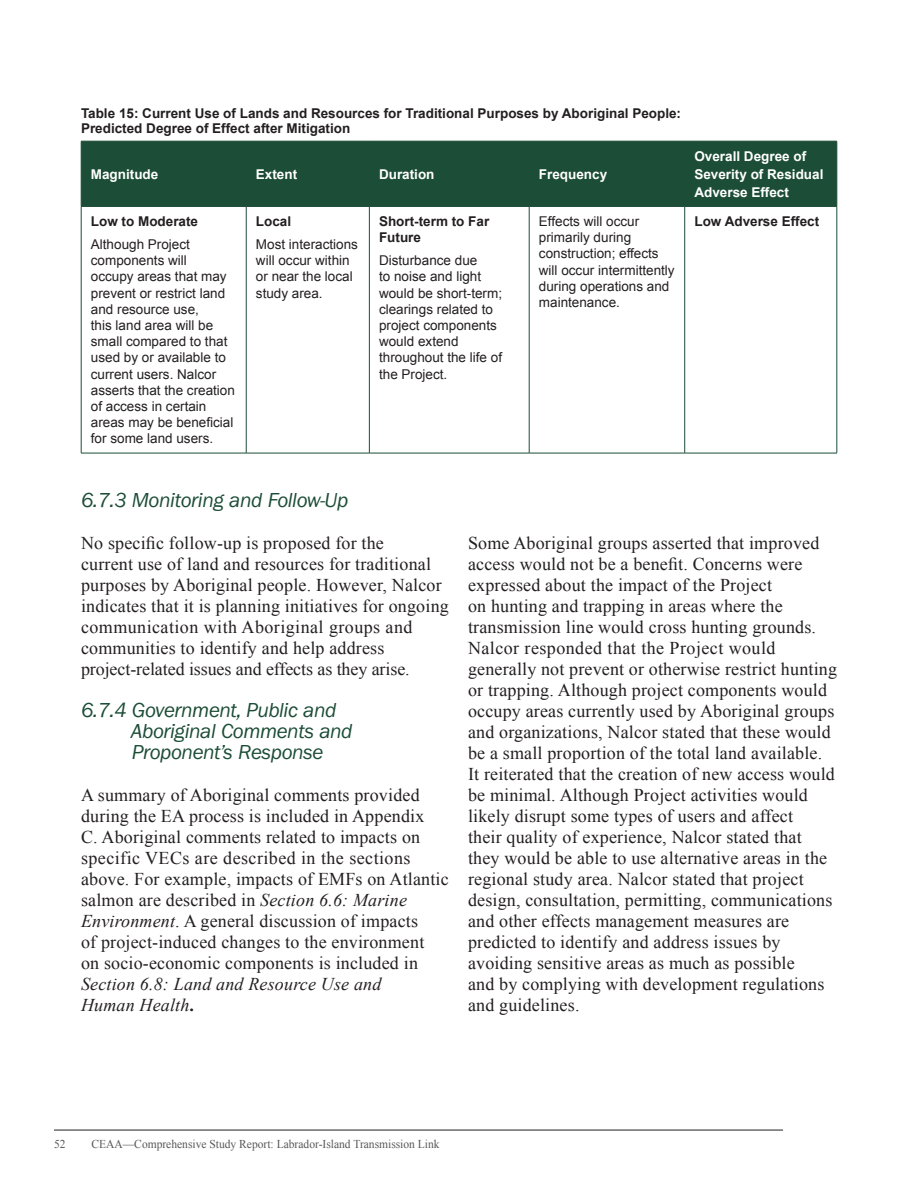
<style>
.page{position:relative;width:918px;height:1188px;background:#fff}
.page>*{position:absolute;margin:0;border:0;box-sizing:border-box;transform-origin:0 0}
.t1{font:italic 21px/21px "ITC Franklin Gothic Std";letter-spacing:-.02em;color:#1c4d36}
.t2{font:18px/21px "Times New Roman";letter-spacing:.01em;color:#231f20}
.t3{font:italic 18px/21px "Times New Roman";letter-spacing:.01em;color:#231f20}
.t4{font:13.5px/16.2px "Arial";color:#231f20}
.t5{font:700 13.5px/15px "Arial";color:#231f20}
.t6{font:700 13.5px/18px "Arial";color:#fff}
.t7{font:12px "Times New Roman";color:#57585a;scale:.96 1}
.s1{font-style:italic}
.s2{font-weight:700;font-style:normal}
</style>
<div class="page">
<hr style="left:54px;top:1130px;width:729px;height:1px;background:#231f20">
<div style="left:82px;top:142px;width:755px;height:64px;background:#1c4d36"></div>
<hr style="left:81px;top:141px;width:165px;height:1px;background:#1c4d36">
<hr style="left:81px;top:141px;width:1px;height:65px;background:#1c4d36">
<hr style="left:81px;top:206px;width:165px;height:1px;background:#1c4d36">
<hr style="left:246px;top:141px;width:123px;height:1px;background:#1c4d36">
<hr style="left:246px;top:141px;width:1px;height:65px;background:#1c4d36">
<hr style="left:246px;top:206px;width:123px;height:1px;background:#1c4d36">
<hr style="left:369px;top:141px;width:160px;height:1px;background:#1c4d36">
<hr style="left:369px;top:141px;width:1px;height:65px;background:#1c4d36">
<hr style="left:369px;top:206px;width:160px;height:1px;background:#1c4d36">
<hr style="left:529px;top:141px;width:156px;height:1px;background:#1c4d36">
<hr style="left:529px;top:141px;width:1px;height:65px;background:#1c4d36">
<hr style="left:529px;top:206px;width:156px;height:1px;background:#1c4d36">
<hr style="left:685px;top:141px;width:152px;height:1px;background:#1c4d36">
<hr style="left:684px;top:141px;width:1px;height:65px;background:#1c4d36">
<hr style="left:837px;top:141px;width:1px;height:65px;background:#1c4d36">
<hr style="left:685px;top:206px;width:152px;height:1px;background:#1c4d36">
<hr style="left:81px;top:207px;width:1px;height:246px;background:#1c4d36">
<hr style="left:81px;top:453px;width:165px;height:1px;background:#1c4d36">
<hr style="left:246px;top:207px;width:1px;height:246px;background:#1c4d36">
<hr style="left:246px;top:453px;width:123px;height:1px;background:#1c4d36">
<hr style="left:369px;top:207px;width:1px;height:246px;background:#1c4d36">
<hr style="left:369px;top:453px;width:160px;height:1px;background:#1c4d36">
<hr style="left:529px;top:207px;width:1px;height:246px;background:#1c4d36">
<hr style="left:529px;top:453px;width:156px;height:1px;background:#1c4d36">
<hr style="left:684px;top:207px;width:1px;height:246px;background:#1c4d36">
<hr style="left:837px;top:207px;width:1px;height:246px;background:#1c4d36">
<hr style="left:685px;top:453px;width:152px;height:1px;background:#1c4d36">
<p class="t5" style="left:81px;top:106px;width:602px">Table 15: Current Use of Lands and Resources for Traditional Purposes by Aboriginal People:<br>Predicted Degree of Effect after Mitigation</p>
<p class="t6" style="left:91px;top:165px;width:69px">Magnitude</p>
<p class="t6" style="left:256px;top:165px;width:43px">Extent</p>
<p class="t6" style="left:379px;top:165px;width:57px">Duration</p>
<p class="t6" style="left:539px;top:165px;width:70px">Frequency</p>
<p class="t6" style="left:694px;top:147px;width:131px">Overall Degree of<br>Severity of Residual<br>Adverse Effect</p>
<p class="t5" style="left:91px;top:214px;width:109px">Low to Moderate</p>
<p class="t4" style="left:91px;top:236px;width:146px">Although Project components will<br>occupy areas that may prevent or restrict land and resource use,<br>this land area will be small compared to that used by or available to current users. Nalcor asserts that the creation of access in certain areas may be beneficial for some land users.</p>
<p class="t5" style="left:256px;top:214px;width:37px">Local</p>
<p class="t4" style="left:256px;top:236px;width:104px">Most interactions will occur within or near the local study area.</p>
<p class="t5" style="left:379px;top:213px;width:112px;line-height:16.2px">Short-term to Far<br>Future</p>
<p class="t4" style="left:379px;top:252px;width:125px">Disturbance due<br>to noise and light would be short-term; clearings related to project components would extend throughout the life of the Project.</p>
<p class="t4" style="left:539px;top:213px;width:137px">Effects will occur primarily during construction; effects will occur intermittently during operations and maintenance.</p>
<p class="t5" style="left:694px;top:214px;width:126px">Low Adverse Effect</p>
<p class="t1" style="left:81px;top:490px;width:269px">6.7.3 Monitoring and Follow-Up</p>
<p class="t2" style="left:81px;top:532px;width:369px">No specific follow-up is proposed for the<br>current use of land and resources for traditional purposes by Aboriginal people. However, Nalcor indicates that it is planning initiatives for ongoing communication with Aboriginal groups and communities to identify and help address project-related issues and effects as they arise.</p>
<p class="t1" style="left:131px;top:700px;width:223px;text-indent:-50px">6.7.4 Government, Public and<br>Aboriginal Comments and<br>Proponent’s Response</p>
<p class="t2" style="left:81px;top:784px;width:369px">A summary of Aboriginal comments provided during the EA process is included in Appendix<br>C. Aboriginal comments related to impacts on specific VECs are described in the sections above. For example, impacts of EMFs on Atlantic salmon are described in <span class="s1">Section 6.6: Marine Environment</span>. A general discussion of impacts<br>of project-induced changes to the environment<br>on socio-economic components is included in</p>
<p class="t3" style="left:81px;top:973px;width:302px">Section 6.8: Land and Resource Use and<br>Human Health<span class="s2">.</span></p>
<p class="t2" style="left:468px;top:532px;width:371px">Some Aboriginal groups asserted that improved access would not be a benefit. Concerns were expressed about the impact of the Project<br>on hunting and trapping in areas where the transmission line would cross hunting grounds.<br>Nalcor responded that the Project would generally not prevent or otherwise restrict hunting or trapping. Although project components would occupy areas currently used by Aboriginal groups and organizations, Nalcor stated that these would be a small proportion of the total land available.<br>It reiterated that the creation of new access would be minimal. Although Project activities would likely disrupt some types of users and affect<br>their quality of experience, Nalcor stated that they would be able to use alternative areas in the regional study area. Nalcor stated that project design, consultation, permitting, communications and other effects management measures are predicted to identify and address issues by avoiding sensitive areas as much as possible<br>and by complying with development regulations and guidelines.</p>
<p class="t7" style="left:54px;top:1136px;width:14px">52</p>
<p class="t7" style="left:91px;top:1136px;width:364px">CEAA—Comprehensive Study Report: Labrador-Island Transmission Link</p>
</div>
